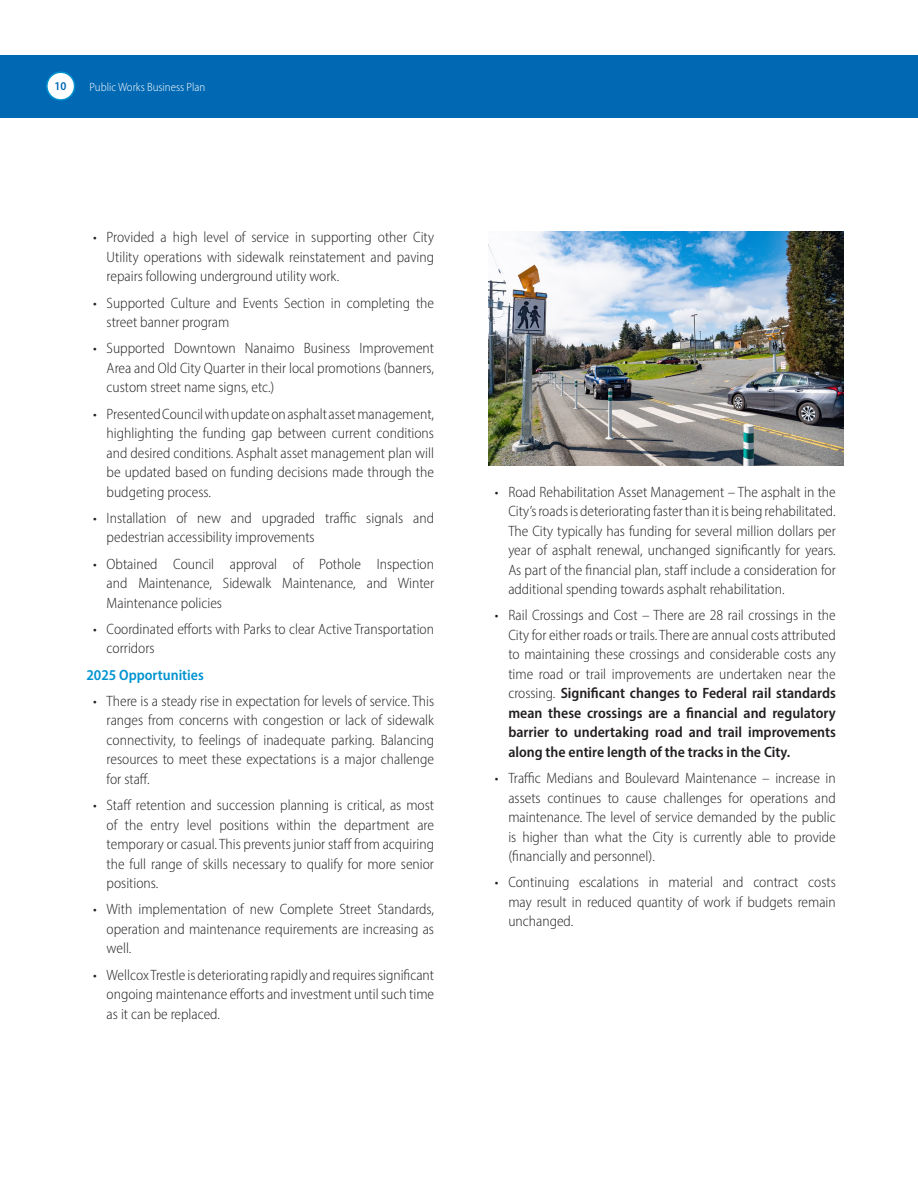
<style>
.page{position:relative;width:918px;height:1188px;background:#fff}
.page>*{position:absolute;margin:0;border:0;box-sizing:border-box;transform-origin:0 0}
.t1{font:300 semi-condensed 15px/19.5px "Myriad Pro";color:#231f20;text-align:justify}
.t2{font:600 semi-condensed 15px "Myriad Pro";color:#0093d0}
.t3{font:300 semi-condensed 12px "Myriad Pro";color:#fff}
.t4{font:600 semi-condensed 12px "Myriad Pro";color:#0168b3}
.s1{font-weight:600}
</style>
<div class="page">
<div style="left:0;top:55px;width:918px;height:62px;background:#0168b3"></div>
<img style="left:488px;top:231px;width:355px;height:234px">
<div style="left:47px;top:72px;width:28px;height:28px;background:#fff;border-radius:50%"></div>
<div style="left:46px;top:72px;width:29px;height:29px;border:2px solid #0093d0;border-radius:50%"></div>
<p class="t4" style="left:55px;top:78px;width:13px">10</p>
<p class="t3" style="left:90px;top:79px;width:117px">Public Works Business Plan</p>
<p class="t1" style="left:107px;top:228px;width:329px;text-indent:-14px">• Provided a high level of service in supporting other City Utility operations with sidewalk reinstatement and paving repairs following underground utility work.</p>
<p class="t1" style="left:107px;top:293px;width:329px;text-indent:-14px">• Supported Culture and Events Section in completing the street banner program</p>
<p class="t1" style="left:107px;top:339px;width:329px;text-indent:-14px">• Supported Downtown Nanaimo Business Improvement Area and Old City Quarter in their local promotions (banners, custom street name signs, etc.)</p>
<p class="t1" style="left:107px;top:404px;width:329px;text-indent:-14px">• Presented Council with update on asphalt asset management, highlighting the funding gap between current conditions and desired conditions. Asphalt asset management plan will be updated based on funding decisions made through the budgeting process.</p>
<p class="t1" style="left:107px;top:508px;width:329px;text-indent:-14px">• Installation of new and upgraded traffic signals and pedestrian accessibility improvements</p>
<p class="t1" style="left:107px;top:554px;width:329px;text-indent:-14px">• Obtained Council approval of Pothole Inspection and Maintenance, Sidewalk Maintenance, and Winter Maintenance policies</p>
<p class="t1" style="left:107px;top:619px;width:329px;text-indent:-14px">• Coordinated efforts with Parks to clear Active Transportation corridors</p>
<p class="t2" style="left:86px;top:665px;width:119px">2025 Opportunities</p>
<p class="t1" style="left:107px;top:691px;width:329px;text-indent:-14px">• There is a steady rise in expectation for levels of service. This ranges from concerns with congestion or lack of sidewalk connectivity, to feelings of inadequate parking. Balancing resources to meet these expectations is a major challenge for staff.</p>
<p class="t1" style="left:107px;top:795px;width:329px;text-indent:-14px">• Staff retention and succession planning is critical, as most of the entry level positions within the department are temporary or casual. This prevents junior staff from acquiring the full range of skills necessary to qualify for more senior positions.</p>
<p class="t1" style="left:107px;top:900px;width:329px;text-indent:-14px">• With implementation of new Complete Street Standards, operation and maintenance requirements are increasing as well.</p>
<p class="t1" style="left:107px;top:965px;width:329px;text-indent:-14px">• Wellcox Trestle is deteriorating rapidly and requires significant ongoing maintenance efforts and investment until such time as it can be replaced.</p>
<p class="t1" style="left:508px;top:482px;width:329px;text-indent:-14px">• Road Rehabilitation Asset Management – The asphalt in the City’s roads is deteriorating faster than it is being rehabilitated.<br>The City typically has funding for several million dollars per year of asphalt renewal, unchanged significantly for years.<br>As part of the financial plan, staff include a consideration for additional spending towards asphalt rehabilitation.</p>
<p class="t1" style="left:508px;top:606px;width:329px;text-indent:-14px">• Rail Crossings and Cost – There are 28 rail crossings in the City for either roads or trails. There are annual costs attributed to maintaining these crossings and considerable costs any time road or trail improvements are undertaken near the crossing. <span class="s1">Significant changes to Federal rail standards mean these crossings are a financial and regulatory barrier to undertaking road and trail improvements along the entire length of the tracks in the City.</span></p>
<p class="t1" style="left:508px;top:768px;width:329px;text-indent:-14px">• Traffic Medians and Boulevard Maintenance – increase in assets continues to cause challenges for operations and maintenance. The level of service demanded by the public is higher than what the City is currently able to provide (financially and personnel).</p>
<p class="t1" style="left:508px;top:873px;width:329px;text-indent:-14px">• Continuing escalations in material and contract costs may result in reduced quantity of work if budgets remain unchanged.</p>
</div>
